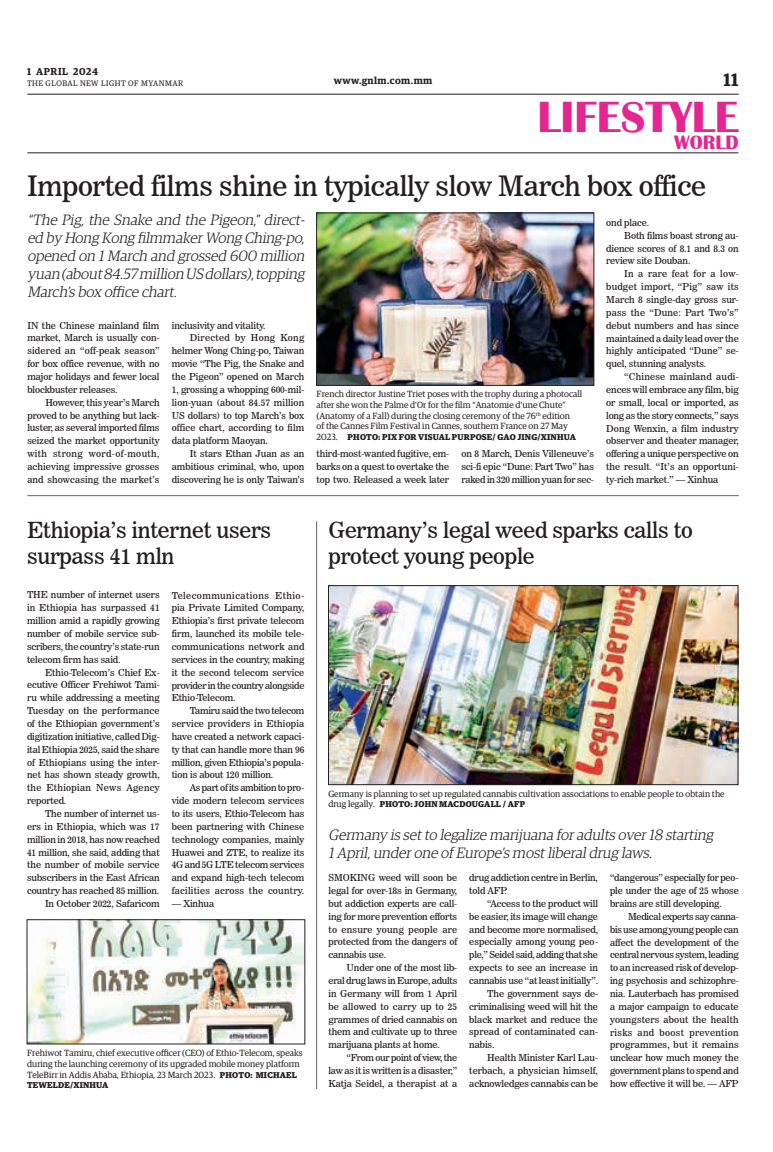
<style>
.page{position:relative;width:773px;height:1152px;background:#fff}
.page>*{position:absolute;margin:0;border:0;box-sizing:border-box;transform-origin:0 0}
.t1{font:700 45px "Britannic";color:#e42692}
._2_Clm_Head{font:28px "News 706 BT Roman C";letter-spacing:-.01em;color:#231f20}
._2_Clm_Head-2{font:22px/26.4px "News 706 BT Roman C";letter-spacing:-.01em;color:#231f20}
.t2{font:700 20px "Britannic";color:#e42692}
.t3{font:600 18px "Guardian Egyp";color:#231f20}
.t4{font:italic 300 15px/18px "Guardian Egyp";color:#231f20;text-align:justify}
.t5{font:600 10px "Guardian Egyp";letter-spacing:.05em;color:#231f20}
._2nd_Body{font:9.5px/12.9px "News 706 BT Roman C";letter-spacing:-.01em;color:#231f20;text-align:justify}
.Normal_Para{font:9.5px/12.9px "News 706 BT Roman C";letter-spacing:-.01em;color:#231f20;text-align:justify}
.t6{font:9px/10.8px "Guardian Egyp";color:#231f20}
.t7{font:700 8.5px "Guardian Egyp";letter-spacing:.02em;color:#231f20}
.t8{font:8px "Guardian Egyp";letter-spacing:.06em;color:#231f20}
.s1{font-weight:400;font-size:9px}
.s2{font-weight:700;font-size:8.5px}
</style>
<div class="page">
<hr style="left:27px;top:94px;width:711px;height:1px;background:#231f20">
<hr style="left:27px;top:153px;width:711px;height:1px;background:#231f20">
<img style="left:318px;top:215px;width:274px;height:168px">
<div style="left:316px;top:213px;width:278px;height:172px;border:1px solid #231f20"></div>
<img style="left:330px;top:587px;width:406px;height:196px">
<div style="left:328px;top:585px;width:410px;height:200px;border:1px solid #231f20"></div>
<img style="left:29px;top:922px;width:274px;height:120px">
<hr style="left:27px;top:495px;width:711px;height:1px;background:#231f20">
<hr style="left:316px;top:521px;width:1px;height:568px;background:#231f20">
<p class="t5" style="left:27px;top:64px;width:72px">1 APRIL 2024</p>
<p class="t8" style="left:27px;top:78px;width:158px">THE GLOBAL NEW LIGHT OF MYANMAR</p>
<p class="t5" style="left:334px;top:73px;width:100px">www.gnlm.com.mm</p>
<h3 class="t3" style="left:723px;top:67px;width:16px">11</h3>
<h1 class="t1" style="left:537px;top:92px;width:203px">LIFESTYLE</h1>
<h3 class="t2" style="left:674px;top:131px;width:66px">WORLD</h3>
<p class="_2_Clm_Head" style="left:27px;top:169px;width:680px">Imported films shine in typically slow March box office</p>
<p class="t4" style="left:27px;top:210px;width:282px">“The Pig, the Snake and the Pigeon,” direct&shy;ed by Hong Kong filmmakerWong Ching-po, opened on 1March and grossed 600 million yuan (about84.57 million US dollars),topping March’s box office chart.</p>
<p class="_2nd_Body" style="left:172px;top:319px;width:95px">inclusivity and vitality.</p>
<p class="_2nd_Body" style="left:172px;top:332px;width:134px;text-indent:18px">Directed by Hong Kong helmer Wong Ching-po, Taiwan movie “The Pig, the Snake and the Pigeon” opened on March 1, grossing a whopping 600-mil&shy;lion-yuan (about 84.57 million US dollars) to top March’s box office chart, according to film data platform Maoyan.</p>
<p class="_2nd_Body" style="left:172px;top:447px;width:134px;text-indent:18px">It stars Ethan Juan as an ambitious criminal, who, upon discovering he is only Taiwan’s</p>
<p class="_2nd_Body" style="left:316px;top:447px;width:134px">third-most-wanted fugitive, em&shy;barks on a quest to overtake the top two. Released a week later</p>
<p class="_2nd_Body" style="left:461px;top:447px;width:134px">on 8 March, Denis Villeneuve’s sci-fi epic “Dune: Part Two” has raked in 320 million yuan for sec-</p>
<p class="_2nd_Body" style="left:606px;top:216px;width:44px">ond place.</p>
<p class="_2nd_Body" style="left:606px;top:229px;width:134px;text-indent:18px">Both films boast strong au&shy;dience scores of 8.1 and 8.3 on review site Douban.</p>
<p class="_2nd_Body" style="left:606px;top:267px;width:134px;text-indent:18px">In a rare feat for a low&shy;budget import, “Pig” saw its March 8 single-day gross sur&shy;pass the “Dune: Part Two’s” debut numbers and has since maintained a daily lead over the highly anticipated “Dune” se&shy;quel, stunning analysts.</p>
<p class="_2nd_Body" style="left:606px;top:370px;width:134px;text-indent:18px">“Chinese mainland audi&shy;ences will embrace any film, big or small, local or imported, as long as the story connects,” says Dong Wenxin, a film industry observer and theater manager, offering a unique perspective on the result. “It’s an opportuni&shy;ty-rich market.” — Xinhua</p>
<p class="Normal_Para" style="left:27px;top:319px;width:134px">IN the Chinese mainland film market, March is usually con&shy;sidered an “off-peak season” for box office revenue, with no major holidays and fewer local blockbuster releases.</p>
<p class="_2nd_Body" style="left:27px;top:396px;width:134px;text-indent:18px">However, this year’s March proved to be anything but lack&shy;luster, as several imported films seized the market opportunity with strong word-of-mouth, achieving impressive grosses and showcasing the market’s</p>
<p class="t6" style="left:316px;top:388px;width:267px">French director Justine Triet poses with the trophy during a photocall after she won the Palme d’Or for the film “Anatomie d’une Chute” (Anatomy of a Fall) during the closing ceremony of the 76<sup>th</sup> edition<br>of the Cannes Film Festival in Cannes, southern France on 27 May</p>
<p class="t7" style="left:316px;top:431px;width:261px"><span class="s1">2023.</span> PHOTO: PIX FOR VISUAL PURPOSE/ GAO JING/XINHUA</p>
<p class="_2_Clm_Head-2" style="left:27px;top:517px;width:246px">Ethiopia’s internet users surpass 41 mln</p>
<p class="Normal_Para" style="left:27px;top:589px;width:134px">THE number of internet users in Ethiopia has surpassed 41 million amid a rapidly growing number of mobile service sub&shy;scribers, the country’s state-run telecom firm has said.</p>
<p class="_2nd_Body" style="left:27px;top:666px;width:134px;text-indent:18px">Ethio-Telecom’s Chief Ex&shy;ecutive Officer Frehiwot Tami&shy;ru while addressing a meeting Tuesday on the performance of the Ethiopian government’s digitization initiative, called Dig&shy;ital Ethiopia 2025, said the share of Ethiopians using the inter&shy;net has shown steady growth, the Ethiopian News Agency reported.</p>
<p class="_2nd_Body" style="left:27px;top:807px;width:134px;text-indent:18px">The number of internet us&shy;ers in Ethiopia, which was 17 million in 2018, has now reached 41 million, she said, adding that the number of mobile service subscribers in the East African country has reached 85 million.</p>
<p class="_2nd_Body" style="left:45px;top:897px;width:116px">In October 2022, Safaricom</p>
<p class="_2nd_Body" style="left:172px;top:589px;width:134px">Telecommunications Ethio&shy;pia Private Limited Company, Ethiopia’s first private telecom firm, launched its mobile tele&shy;communications network and services in the country, making it the second telecom service provider in the country alongside Ethio-Telecom.</p>
<p class="_2nd_Body" style="left:172px;top:704px;width:134px;text-indent:18px">Tamiru said the two telecom service providers in Ethiopia have created a network capaci&shy;ty that can handle more than 96 million, given Ethiopia’s popula&shy;tion is about 120 million.</p>
<p class="_2nd_Body" style="left:172px;top:781px;width:134px;text-indent:18px">As part of its ambition to pro&shy;vide modern telecom services to its users, Ethio-Telecom has been partnering with Chinese technology companies, mainly Huawei and ZTE, to realize its 4G and 5G LTE telecom services and expand high-tech telecom facilities across the country.</p>
<p class="_2nd_Body" style="left:172px;top:897px;width:44px">— Xinhua</p>
<p class="t6" style="left:27px;top:1047px;width:277px">Frehiwot Tamiru, chief executive officer (CEO) of Ethio-Telecom, speaks during the launching ceremony of its upgraded mobile money platform<br>TeleBirr in Addis Ababa, Ethiopia, 23 March 2023. <span class="s2">PHOTO: MICHAEL</span></p>
<p class="t7" style="left:27px;top:1079px;width:83px">TEWELDE/XINHUA</p>
<p class="_2_Clm_Head-2" style="left:328px;top:517px;width:366px">Germany’s legal weed sparks calls to protect young people</p>
<p class="t6" style="left:328px;top:787px;width:398px">Germany is planning to set up regulated cannabis cultivation associations to enable people to obtain the</p>
<p class="t7" style="left:328px;top:798px;width:198px"><span class="s1">drug legally.</span> PHOTO: JOHN MACDOUGALL / AFP</p>
<p class="t4" style="left:328px;top:825px;width:389px">Germany is setto legalize marijuana foradults over18 starting<br>1April,underone of Europe’s mostliberaldrug laws.</p>
<p class="Normal_Para" style="left:328px;top:871px;width:130px">SMOKING weed will soon be legal for over-18s in Germany, but addiction experts are call&shy;ing for more prevention efforts to ensure young people are protected from the dangers of cannabis use.</p>
<p class="_2nd_Body" style="left:328px;top:961px;width:130px;text-indent:18px">Under one of the most lib&shy;eral drug laws in Europe, adults in Germany will from 1 April be allowed to carry up to 25 grammes of dried cannabis on them and cultivate up to three marijuana plants at home.</p>
<p class="_2nd_Body" style="left:328px;top:1051px;width:130px;text-indent:18px">“From our point of view, the law as it is written is a disaster,” Katja Seidel, a therapist at a</p>
<p class="_2nd_Body" style="left:469px;top:871px;width:130px">drug addiction centre in Berlin, told AFP.</p>
<p class="_2nd_Body" style="left:469px;top:897px;width:130px;text-indent:18px">“Access to the product will be easier, its image will change and become more normalised, especially among young peo&shy;ple,” Seidel said, adding that she expects to see an increase in cannabis use “at least initially”.</p>
<p class="_2nd_Body" style="left:469px;top:987px;width:130px;text-indent:18px">The government says de&shy;criminalising weed will hit the black market and reduce the spread of contaminated can&shy;nabis.</p>
<p class="_2nd_Body" style="left:469px;top:1051px;width:130px;text-indent:18px">Health Minister Karl Lau&shy;terbach, a physician himself, acknowledges cannabis can be</p>
<p class="_2nd_Body" style="left:610px;top:871px;width:130px">“dangerous” especially for peo&shy;ple under the age of 25 whose brains are still developing.</p>
<p class="_2nd_Body" style="left:610px;top:910px;width:130px;text-indent:18px">Medical experts say canna&shy;bis use among young people can affect the development of the central nervous system, leading to an increased risk of develop&shy;ing psychosis and schizophre&shy;nia. Lauterbach has promised a major campaign to educate youngsters about the health risks and boost prevention programmes, but it remains unclear how much money the government plans to spend and how effective it will be. — AFP</p>
</div>
